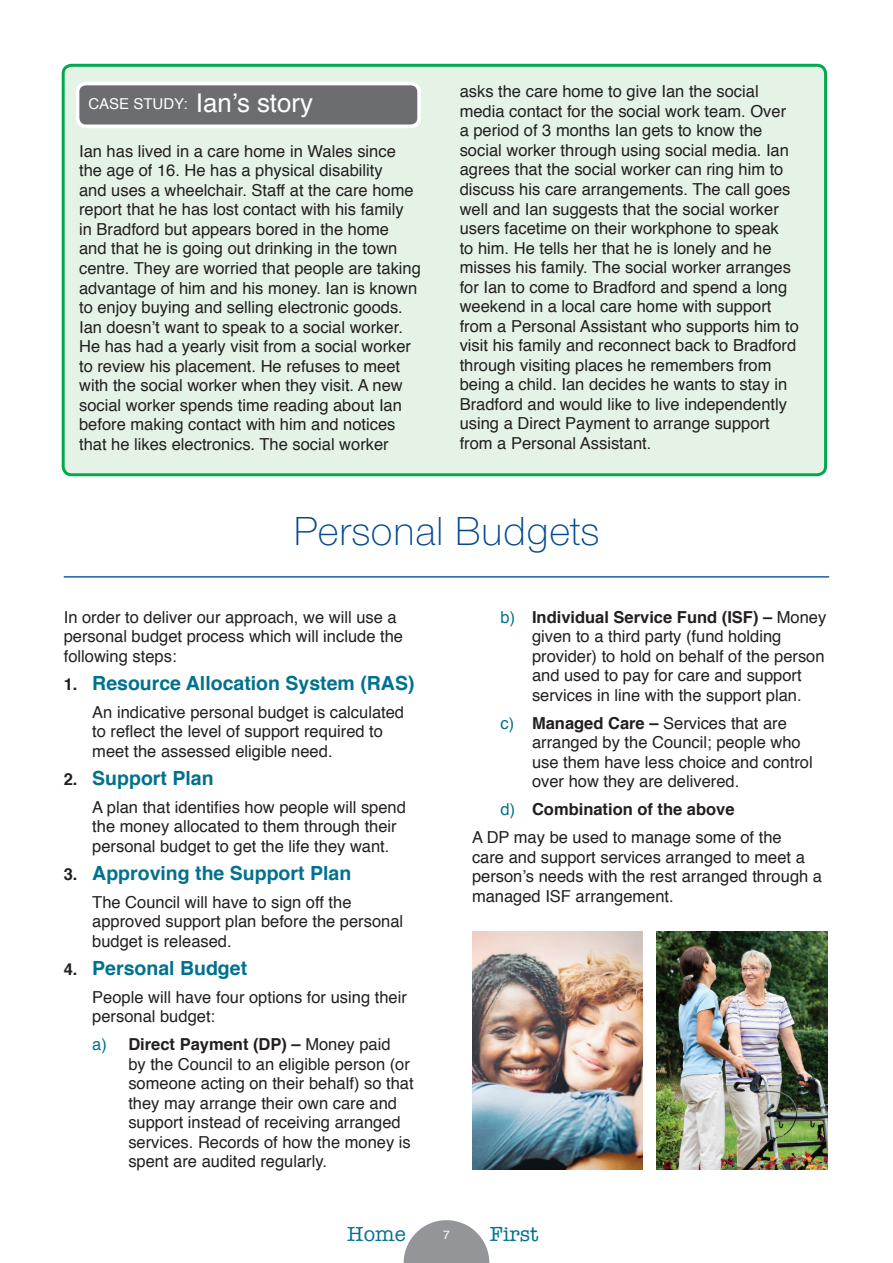
<style>
.page{position:relative;width:893px;height:1263px;background:#fff}
.page>*{position:absolute;margin:0;border:0;box-sizing:border-box;transform-origin:0 0}
.t1{font:300 42px "Nimbus Sans Novus T";color:#014990}
.t2{font:21px "American Typewriter";color:#00718e}
.t3{font:700 19.5px "Helvetica";color:#00718e}
.t4{font:16.5px/19.5px "Helvetica";color:#231f20}
.t5{font:15px "Helvetica";color:#fff}
.t6{font:12px "Helvetica";color:#fff}
.s1{font-size:25.8px}
.s2{font-size:16.5px;color:#231f20}
.s3{color:#00718e}
.s4{font-weight:700}
</style>
<div class="page">
<svg style="left:404px;top:1220px;width:85px;height:43px"></svg>
<div style="left:63px;top:65px;width:763px;height:410px;background:#e5f3e7;border-radius:9px"></div>
<div style="left:62px;top:64px;width:765px;height:412px;border:3px solid #00a94e;border-radius:9px"></div>
<div style="left:78px;top:83px;width:341px;height:43px;background:#6c6d70;border-radius:9px"></div>
<div style="left:76px;top:82px;width:345px;height:46px;border:4px solid #fff;border-radius:9px"></div>
<hr style="left:64px;top:576px;width:765px;height:1px;background:#014990">
<img style="left:472px;top:931px;width:171px;height:238px">
<img style="left:656px;top:931px;width:171px;height:238px">
<p class="t5" style="left:88px;top:92px;width:226px">CASE STUDY: <span class="s1">Ian’s story</span></p>
<p class="t4" style="left:79px;top:142px;width:343px">Ian has lived in a care home in Wales since the age of 16. He has a physical disability<br>and uses a wheelchair. Staff at the care home report that he has lost contact with his family<br>in Bradford but appears bored in the home<br>and that he is going out drinking in the town centre. They are worried that people are taking advantage of him and his money. Ian is known to enjoy buying and selling electronic goods.<br>Ian doesn’t want to speak to a social worker.<br>He has had a yearly visit from a social worker to review his placement. He refuses to meet with the social worker when they visit. A new social worker spends time reading about Ian before making contact with him and notices that he likes electronics. The social worker</p>
<p class="t4" style="left:460px;top:82px;width:341px">asks the care home to give Ian the social media contact for the social work team. Over a period of 3 months Ian gets to know the social worker through using social media. Ian agrees that the social worker can ring him to discuss his care arrangements. The call goes well and Ian suggests that the social worker users facetime on their workphone to speak<br>to him. He tells her that he is lonely and he misses his family. The social worker arranges for Ian to come to Bradford and spend a long weekend in a local care home with support from a Personal Assistant who supports him to visit his family and reconnect back to Bradford through visiting places he remembers from being a child. Ian decides he wants to stay in Bradford and would like to live independently using a Direct Payment to arrange support from a Personal Assistant.</p>
<h1 class="t1" style="left:293px;top:507px;width:308px">Personal Budgets</h1>
<p class="t4" style="left:64px;top:607px;width:341px">In order to deliver our approach, we will use a personal budget process which will include the following steps:</p>
<p class="t3" style="left:64px;top:667px;width:352px"><span class="s2">1.</span> Resource Allocation System (RAS)</p>
<p class="t4" style="left:92px;top:703px;width:313px">An indicative personal budget is calculated to reflect the level of support required to meet the assessed eligible need.</p>
<p class="t3" style="left:64px;top:762px;width:151px"><span class="s2">2.</span> Support Plan</p>
<p class="t4" style="left:92px;top:798px;width:315px">A plan that identifies how people will spend the money allocated to them through their personal budget to get the life they want.</p>
<p class="t3" style="left:64px;top:857px;width:289px"><span class="s2">3.</span> Approving the Support Plan</p>
<p class="t4" style="left:92px;top:893px;width:312px">The Council will have to sign off the approved support plan before the personal budget is released.</p>
<p class="t3" style="left:64px;top:952px;width:185px"><span class="s2">4.</span> Personal Budget</p>
<p class="t4" style="left:92px;top:988px;width:316px">People will have four options for using their personal budget:</p>
<p class="t4" style="left:128px;top:1035px;width:287px;text-indent:-36px"><span class="s3">a)</span> <span class="s4">Direct Payment (DP) –</span> Money paid<br>by the Council to an eligible person (or someone acting on their behalf) so that they may arrange their own care and support instead of receiving arranged services. Records of how the money is spent are audited regularly.</p>
<p class="t4" style="left:532px;top:608px;width:296px;text-indent:-31px"><span class="s3">b)</span> <span class="s4">Individual Service Fund (ISF) –</span> Money given to a third party (fund holding provider) to hold on behalf of the person and used to pay for care and support services in line with the support plan.</p>
<p class="t4" style="left:532px;top:714px;width:282px;text-indent:-31px"><span class="s3">c)</span> <span class="s4">Managed Care –</span> Services that are arranged by the Council; people who use them have less choice and control over how they are delivered.</p>
<p class="t4" style="left:472px;top:796px;width:311px;line-height:28px;text-indent:28px"><span class="s3">d)</span> <span class="s4">Combination of the above<br></span>A DP may be used to manage some of the</p>
<p class="t4" style="left:472px;top:848px;width:352px">care and support services arranged to meet a person’s needs with the rest arranged through a managed ISF arrangement.</p>
<p class="t2" style="left:347px;top:1218px;width:60px">Home</p>
<p class="t2" style="left:490px;top:1218px;width:50px">First</p>
<p class="t6" style="left:443px;top:1225px;width:8px">7</p>
</div>
